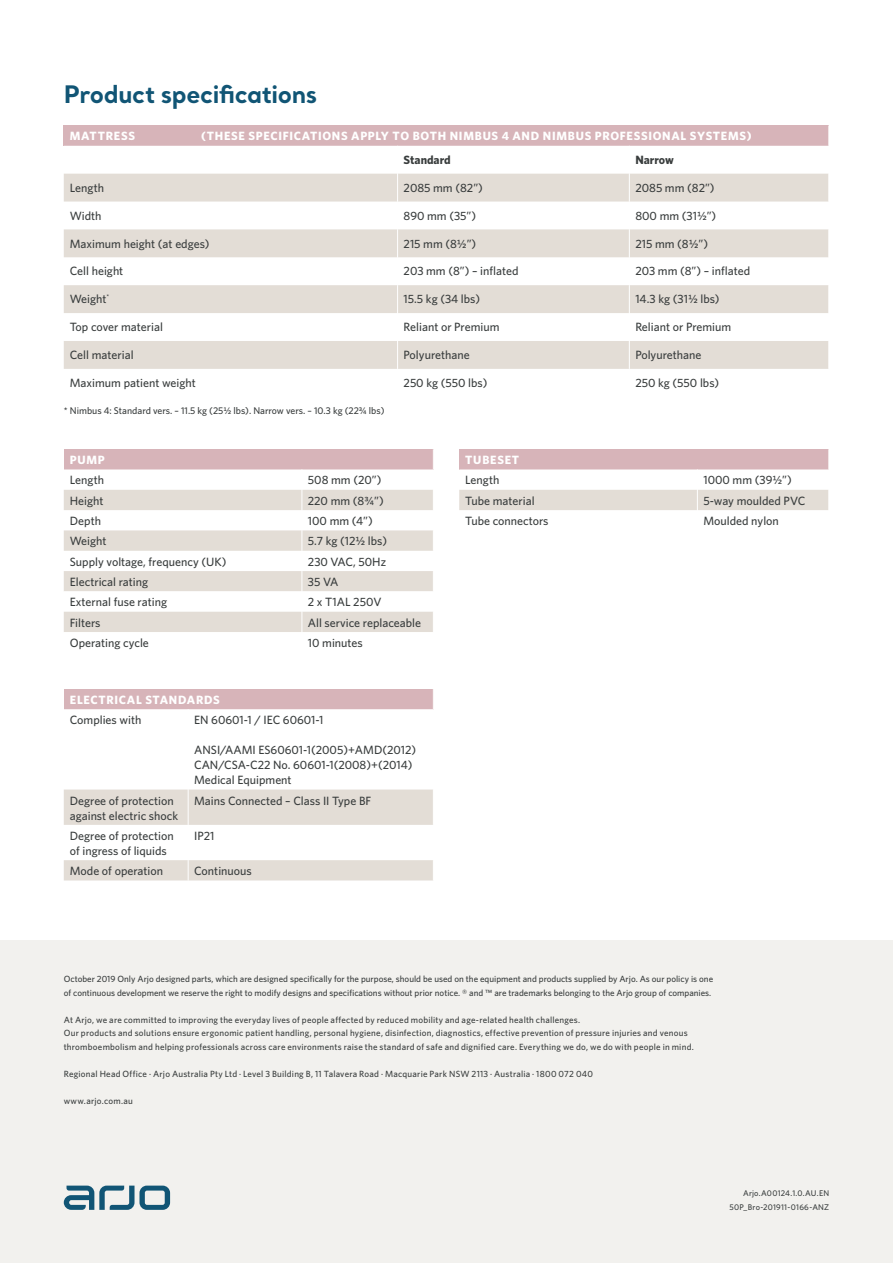
<style>
.page{position:relative;width:893px;height:1263px;background:#fff}
.page>*{position:absolute;margin:0;border:0;box-sizing:border-box;transform-origin:0 0}
.t1{font:700 24px "Santral";letter-spacing:-.015em;color:#115575}
.t2{font:500 12px/15px "Whitney";color:#393d3d}
.t3{font:700 12px "Whitney";letter-spacing:.06em;color:#fff}
.t4{font:700 12px "Whitney";color:#393d3d}
.t5{font:500 9.75px "Whitney";color:#393d3d}
.t6{font:500 9px/13.5px "Whitney HTF";letter-spacing:.025em;color:#393d3d}
.t7{font:500 9px/13.5px "Whitney";color:#393d3d}
.t8{font:500 8.25px/13.5px "Whitney";letter-spacing:.025em;color:#393d3d;text-align:right}
</style>
<div class="page">
<div style="left:0;top:941px;width:893px;height:322px;background:#f2f1ee"></div>
<svg style="left:64px;top:1185px;width:106px;height:25px"></svg>
<div style="left:64px;top:125px;width:765px;height:21px;background:#d7b4b9"></div>
<div style="left:64px;top:173px;width:764px;height:85px;background:#f5f4f1"></div>
<svg style="left:64px;top:174px;width:764px;height:83px;fill:#e3ddd6"></svg>
<svg style="left:64px;top:285px;width:764px;height:84px;fill:#e3ddd6"></svg>
<svg style="left:397px;top:173px;width:1px;height:196px"></svg>
<svg style="left:629px;top:173px;width:1px;height:196px"></svg>
<svg style="left:828px;top:125px;width:1px;height:244px"></svg>
<svg style="left:64px;top:449px;width:370px;height:183px"></svg>
<div style="left:64px;top:689px;width:369px;height:20px;background:#d7b4b9"></div>
<svg style="left:64px;top:709px;width:369px;height:1px"></svg>
<div style="left:64px;top:789px;width:369px;height:36px;background:#e3ddd6"></div>
<hr style="left:188px;top:709px;width:1px;height:80px;background:#fff">
<hr style="left:188px;top:789px;width:1px;height:36px;background:#fff">
<div style="left:64px;top:860px;width:369px;height:20px;background:#e3ddd6"></div>
<svg style="left:459px;top:449px;width:370px;height:61px"></svg>
<h1 class="t1" style="left:64px;top:78px;width:255px">Product specifications</h1>
<p class="t3" style="left:70px;top:128px;width:67px">MATTRESS</p>
<p class="t3" style="left:201px;top:128px;width:552px">(THESE SPECIFICATIONS APPLY TO BOTH NIMBUS 4 AND NIMBUS PROFESSIONAL SYSTEMS)</p>
<p class="t4" style="left:404px;top:152px;width:49px">Standard</p>
<p class="t4" style="left:635px;top:152px;width:40px">Narrow</p>
<p class="t2" style="left:70px;top:180px;width:36px">Length</p>
<p class="t2" style="left:404px;top:180px;width:81px">2085 mm (82”)</p>
<p class="t2" style="left:635px;top:180px;width:81px">2085 mm (82”)</p>
<p class="t2" style="left:70px;top:208px;width:33px">Width</p>
<p class="t2" style="left:404px;top:208px;width:74px">890 mm (35”)</p>
<p class="t2" style="left:635px;top:208px;width:82px">800 mm (31½”)</p>
<p class="t2" style="left:70px;top:236px;width:141px">Maximum height (at edges)</p>
<p class="t2" style="left:404px;top:236px;width:74px">215 mm (8½”)</p>
<p class="t2" style="left:635px;top:236px;width:74px">215 mm (8½”)</p>
<p class="t2" style="left:70px;top:264px;width:55px">Cell height</p>
<p class="t2" style="left:404px;top:264px;width:116px">203 mm (8”) – inflated</p>
<p class="t2" style="left:635px;top:264px;width:116px">203 mm (8”) – inflated</p>
<p class="t2" style="left:70px;top:291px;width:41px">Weight<sup>*</sup></p>
<p class="t2" style="left:404px;top:291px;width:78px">15.5 kg (34 lbs)</p>
<p class="t2" style="left:635px;top:291px;width:86px">14.3 kg (31½ lbs)</p>
<p class="t2" style="left:70px;top:319px;width:95px">Top cover material</p>
<p class="t2" style="left:404px;top:319px;width:97px">Reliant or Premium</p>
<p class="t2" style="left:635px;top:319px;width:97px">Reliant or Premium</p>
<p class="t2" style="left:70px;top:347px;width:65px">Cell material</p>
<p class="t2" style="left:404px;top:347px;width:68px">Polyurethane</p>
<p class="t2" style="left:635px;top:347px;width:68px">Polyurethane</p>
<p class="t2" style="left:70px;top:375px;width:128px">Maximum patient weight</p>
<p class="t2" style="left:404px;top:375px;width:85px">250 kg (550 lbs)</p>
<p class="t2" style="left:635px;top:375px;width:85px">250 kg (550 lbs)</p>
<p class="t5" style="left:64px;top:404px;width:322px">* Nimbus 4: Standard vers. – 11.5 kg (25½ lbs). Narrow vers. – 10.3 kg (22¾ lbs)</p>
<p class="t3" style="left:70px;top:452px;width:36px">PUMP</p>
<p class="t2" style="left:70px;top:473px;width:36px">Length</p>
<p class="t2" style="left:308px;top:473px;width:75px">508 mm (20”)</p>
<p class="t2" style="left:70px;top:493px;width:35px">Height</p>
<p class="t2" style="left:308px;top:493px;width:77px">220 mm (8¾”)</p>
<p class="t2" style="left:70px;top:513px;width:33px">Depth</p>
<p class="t2" style="left:308px;top:513px;width:66px">100 mm (4”)</p>
<p class="t2" style="left:70px;top:533px;width:38px">Weight</p>
<p class="t2" style="left:308px;top:533px;width:81px">5.7 kg (12½ lbs)</p>
<p class="t2" style="left:70px;top:554px;width:158px">Supply voltage, frequency (UK)</p>
<p class="t2" style="left:308px;top:554px;width:80px">230 VAC, 50Hz</p>
<p class="t2" style="left:70px;top:574px;width:80px">Electrical rating</p>
<p class="t2" style="left:308px;top:574px;width:32px">35 VA</p>
<p class="t2" style="left:70px;top:594px;width:99px">External fuse rating</p>
<p class="t2" style="left:308px;top:594px;width:75px">2 x T1AL 250V</p>
<p class="t2" style="left:70px;top:615px;width:32px">Filters</p>
<p class="t2" style="left:308px;top:615px;width:115px">All service replaceable</p>
<p class="t2" style="left:70px;top:635px;width:81px">Operating cycle</p>
<p class="t2" style="left:308px;top:635px;width:56px">10 minutes</p>
<p class="t3" style="left:70px;top:692px;width:152px">ELECTRICAL STANDARDS</p>
<p class="t2" style="left:70px;top:712px;width:73px">Complies with</p>
<p class="t2" style="left:194px;top:712px;width:131px">EN 60601-1 / IEC 60601-1</p>
<p class="t2" style="left:194px;top:742px;width:224px">ANSI/AAMI ES60601-1(2005)+AMD(2012)<br>CAN/CSA-C22 No. 60601-1(2008)+(2014)<br>Medical Equipment</p>
<p class="t2" style="left:70px;top:793px;width:110px">Degree of protection against electric shock</p>
<p class="t2" style="left:194px;top:793px;width:179px">Mains Connected – Class II Type BF</p>
<p class="t2" style="left:70px;top:828px;width:105px">Degree of protection of ingress of liquids</p>
<p class="t2" style="left:194px;top:828px;width:22px">IP21</p>
<p class="t2" style="left:70px;top:863px;width:95px">Mode of operation</p>
<p class="t2" style="left:194px;top:863px;width:59px">Continuous</p>
<p class="t3" style="left:465px;top:452px;width:55px">TUBESET</p>
<p class="t2" style="left:465px;top:473px;width:36px">Length</p>
<p class="t2" style="left:703px;top:473px;width:90px">1000 mm (39½”)</p>
<p class="t2" style="left:465px;top:493px;width:71px">Tube material</p>
<p class="t2" style="left:703px;top:493px;width:103px">5-way moulded PVC</p>
<p class="t2" style="left:465px;top:513px;width:85px">Tube connectors</p>
<p class="t2" style="left:703px;top:513px;width:77px">Moulded nylon</p>
<p class="t7" style="left:64px;top:972px;width:651px">October 2019 Only Arjo designed parts, which are designed specifically for the purpose, should be used on the equipment and products supplied by Arjo. As our policy is one of continuous development we reserve the right to modify designs and specifications without prior notice. ® and ™ are trademarks belonging to the Arjo group of companies.</p>
<p class="t6" style="left:64px;top:1012px;width:632px">At Arjo, we are committed to improving the everyday lives of people affected by reduced mobility and age-related health challenges.<br>Our products and solutions ensure ergonomic patient handling, personal hygiene, disinfection, diagnostics, effective prevention of pressure injuries and venous thromboembolism and helping professionals across care environments raise the standard of safe and dignified care. Everything we do, we do with people in mind.</p>
<p class="t6" style="left:64px;top:1066px;width:531px">Regional Head Office · Arjo Australia Pty Ltd · Level 3 Building B, 11 Talavera Road · Macquarie Park NSW 2113 · Australia · 1800 072 040</p>
<p class="t6" style="left:64px;top:1093px;width:71px">www.arjo.com.au</p>
<p class="t8" style="left:729px;top:1186px;width:101px">Arjo.A00124.1.0.AU.EN<br>50P_Bro-201911-0166-ANZ</p>
</div>
